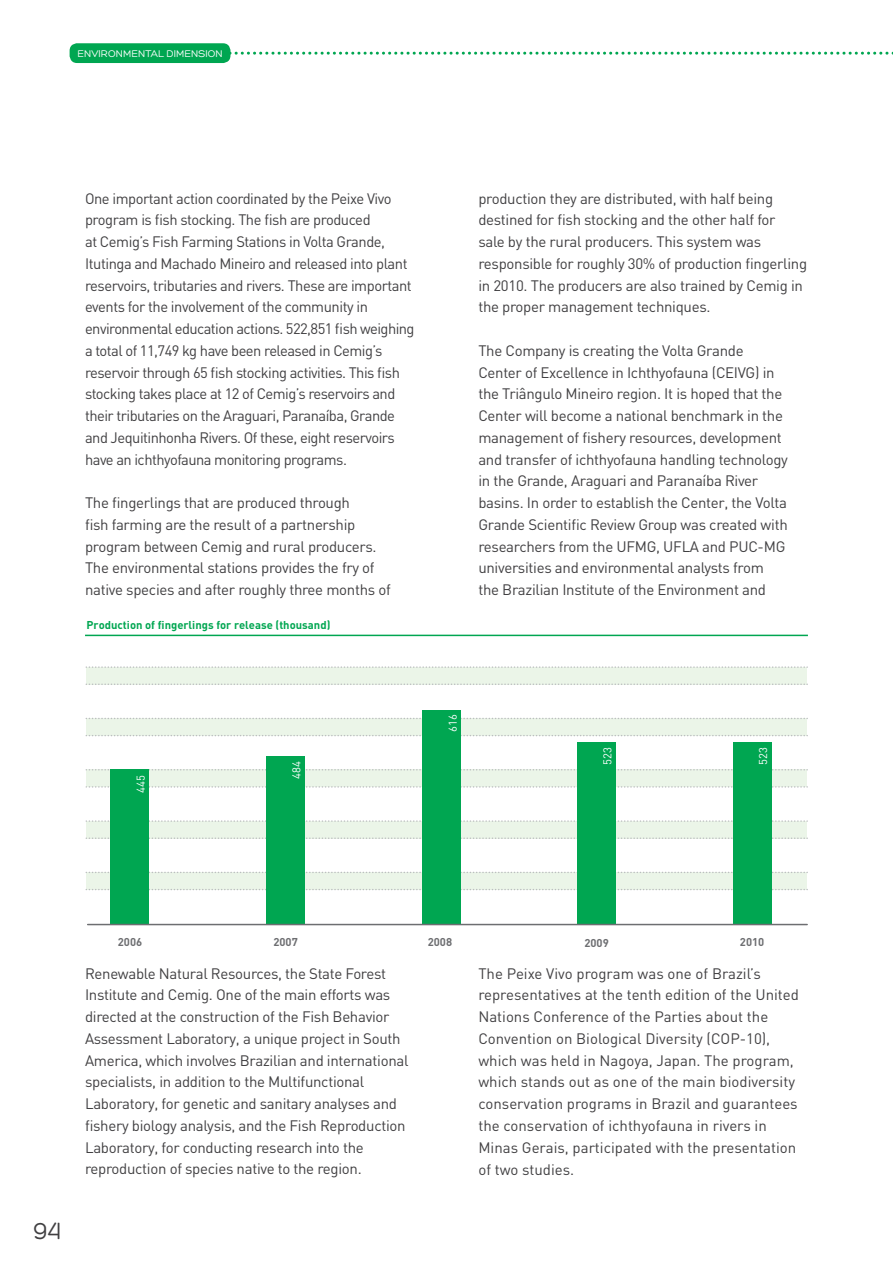
<style>
.page{position:relative;width:893px;height:1263px;background:#fff}
.page>*{position:absolute;margin:0;border:0;box-sizing:border-box;transform-origin:0 0}
.t1{font:25.5px "Hero";color:#414042}
.t2{font:15px/21.8px "DIN";letter-spacing:-.02em;color:#414042}
.t3{font:15px/21.9px "DIN";color:#414042}
.t4{font:700 11.25px "DIN";color:#00a651}
.t5{font:700 11.25px "DIN";color:#6d6e71}
.t6{font:11.25px "DIN";color:#fff}
.t7{font:10.5px "Hero";color:#fff}
</style>
<div class="page">
<svg style="left:230px;top:52px;width:663px;height:3px"></svg>
<div style="left:70px;top:43px;width:160px;height:20px;background:#00a651;border-radius:8px"></div>
<div style="left:86px;top:872px;width:721px;height:17px;background:#ebf5e8"></div>
<svg style="left:86px;top:889px;width:722px;height:1px"></svg>
<svg style="left:86px;top:872px;width:722px;height:1px"></svg>
<div style="left:86px;top:821px;width:721px;height:17px;background:#ebf5e8"></div>
<svg style="left:86px;top:837px;width:722px;height:2px"></svg>
<svg style="left:86px;top:820px;width:722px;height:2px"></svg>
<div style="left:86px;top:770px;width:721px;height:17px;background:#ebf5e8"></div>
<svg style="left:86px;top:786px;width:722px;height:2px"></svg>
<svg style="left:86px;top:769px;width:722px;height:1px"></svg>
<div style="left:86px;top:718px;width:721px;height:18px;background:#ebf5e8"></div>
<svg style="left:86px;top:735px;width:722px;height:1px"></svg>
<svg style="left:86px;top:718px;width:722px;height:1px"></svg>
<div style="left:86px;top:667px;width:721px;height:17px;background:#ebf5e8"></div>
<svg style="left:86px;top:683px;width:722px;height:2px"></svg>
<svg style="left:86px;top:666px;width:722px;height:2px"></svg>
<hr style="left:85px;top:635px;width:723px;height:1px;background:#00a651">
<div style="left:111px;top:770px;width:38px;height:154px;background:#00a651"></div>
<div style="left:266px;top:756px;width:39px;height:168px;background:#00a651"></div>
<div style="left:422px;top:710px;width:38px;height:214px;background:#00a651"></div>
<div style="left:577px;top:742px;width:39px;height:182px;background:#00a651"></div>
<div style="left:733px;top:742px;width:38px;height:182px;background:#00a651"></div>
<hr style="left:88px;top:924px;width:719px;height:1px;background:#6d6e71">
<p class="t7" style="left:77px;top:48px;width:147px">ENVIRONMENTAL DIMENSION</p>
<p class="t2" style="left:85px;top:187px;width:331px">One important action coordinated by the Peixe Vivo program is fish stocking. The fish are produced<br>at Cemig’s Fish Farming Stations in Volta Grande, Itutinga and Machado Mineiro and released into plant reservoirs, tributaries and rivers. These are important events for the involvement of the community in environmental education actions. 522,851 fish weighing a total of 11,749 kg have been released in Cemig’s reservoir through 65 fish stocking activities. This fish stocking takes place at 12 of Cemig’s reservoirs and their tributaries on the Araguari, Paranaíba, Grande and Jequitinhonha Rivers. Of these, eight reservoirs have an ichthyofauna monitoring programs.</p>
<p class="t2" style="left:85px;top:491px;width:307px">The fingerlings that are produced through<br>fish farming are the result of a partnership program between Cemig and rural producers.<br>The environmental stations provides the fry of native species and after roughly three months of</p>
<p class="t4" style="left:86px;top:618px;width:245px">Production of fingerlings for release (thousand)</p>
<p class="t6" style="left:134px;top:793px;width:19px;rotate:-90deg">445</p>
<p class="t6" style="left:289px;top:779px;width:19px;rotate:-90deg">484</p>
<p class="t2" style="left:478px;top:187px;width:330px">production they are distributed, with half being destined for fish stocking and the other half for<br>sale by the rural producers. This system was responsible for roughly 30% of production fingerling in 2010. The producers are also trained by Cemig in the proper management techniques.</p>
<p class="t2" style="left:478px;top:339px;width:311px">The Company is creating the Volta Grande Center of Excellence in Ichthyofauna (CEIVG) in the Triângulo Mineiro region. It is hoped that the Center will become a national benchmark in the management of fishery resources, development and transfer of ichthyofauna handling technology in the Grande, Araguari and Paranaíba River basins. In order to establish the Center, the Volta Grande Scientific Review Group was created with researchers from the UFMG, Ufla</p>
<p class="t2" style="left:478px;top:535px;width:309px;text-indent:224px">and PUC-MG universities and environmental analysts from the Brazilian Institute of the Environment and</p>
<p class="t6" style="left:446px;top:732px;width:19px;rotate:-90deg">616</p>
<p class="t6" style="left:600px;top:765px;width:19px;rotate:-90deg">523</p>
<p class="t6" style="left:756px;top:765px;width:19px;rotate:-90deg">523</p>
<h1 class="t1" style="left:34px;top:1218px;width:29px">94</h1>
<p class="t5" style="left:118px;top:935px;width:26px">2006</p>
<p class="t5" style="left:273px;top:935px;width:26px">2007</p>
<p class="t5" style="left:428px;top:935px;width:26px">2008</p>
<p class="t5" style="left:584px;top:936px;width:26px">2009</p>
<p class="t5" style="left:740px;top:935px;width:26px">2010</p>
<p class="t2" style="left:85px;top:962px;width:325px">Renewable Natural Resources, the State Forest Institute and Cemig. One of the main efforts was directed at the construction of the Fish Behavior Assessment Laboratory, a unique project in South America, which involves Brazilian and international specialists, in addition to the Multifunctional Laboratory, for genetic and sanitary analyses and fishery biology analysis, and the Fish Reproduction Laboratory, for conducting research into the reproduction of species native to the region.</p>
<p class="t3" style="left:478px;top:962px;width:322px">The Peixe Vivo program was one of Brazil’s representatives at the tenth edition of the United Nations Conference of the Parties about the Convention on Biological Diversity (COP-10), which was held in Nagoya, Japan. The program, which stands out as one of the main biodiversity conservation programs in Brazil and guarantees the conservation of ichthyofauna in rivers in Minas Gerais, participated with the presentation of two studies.</p>
</div>
